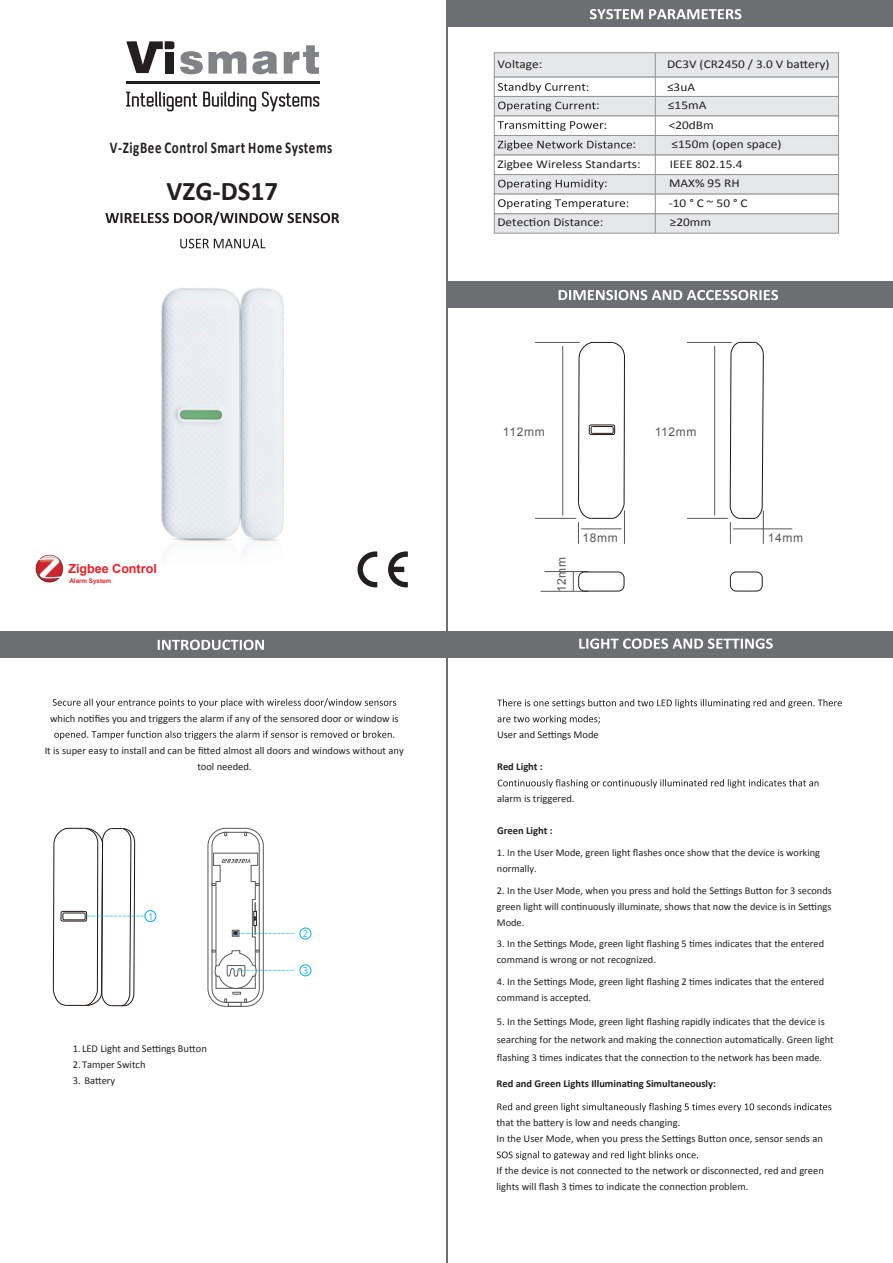
<style>
.page{position:relative;width:893px;height:1263px;background:#fff}
.page>*{position:absolute;margin:0;border:0;box-sizing:border-box;transform-origin:0 0}
.t1{font:700 27px "Calibri";color:#231f20}
.t2{font:700 16.35px "Calibri";letter-spacing:.045em;color:#231f20;scale:.79 1}
.t3{font:700 12.6px "Arial";color:#ee1d23}
.t4{font:12px "Arial";letter-spacing:.055em;color:#58595b}
.t5{font:11.85px "Calibri";color:#231f20;scale:1.12 1}
.t6{font:10.5px/16px "Calibri";color:#231f20}
.t7{font:700 10.5px "Calibri";color:#231f20}
.t8{font:10.35px/15.8px "Calibri";color:#231f20}
.t9{font:300 9.75px "Ubuntu";color:#00aeef}
.t10{font:700 6.3px "Arial";color:#ee1d23}
</style>
<div class="page">
<div style="left:144px;top:910px;width:12px;height:12px;border:1px solid #00aeef;border-radius:50%"></div>
<hr style="left:446px;top:0;width:1px;height:1263px;background:#6d6e71">
<svg style="left:357px;top:551px;width:51px;height:36px"></svg>
<div style="left:0;top:631px;width:447px;height:26px;background:#6d6e71"></div>
<svg style="left:158px;top:640px;width:106px;height:10px"></svg>
<img style="left:36px;top:555px;width:27px;height:28px">
<svg style="left:53px;top:698px;width:343px;height:9px"></svg>
<svg style="left:54px;top:730px;width:340px;height:10px"></svg>
<div style="left:446px;top:631px;width:447px;height:26px;background:#6d6e71"></div>
<svg style="left:579px;top:638px;width:194px;height:11px"></svg>
<svg style="left:497px;top:699px;width:345px;height:9px"></svg>
<svg style="left:498px;top:715px;width:102px;height:9px"></svg>
<svg style="left:498px;top:779px;width:320px;height:9px"></svg>
<svg style="left:497px;top:1103px;width:334px;height:9px"></svg>
<svg style="left:497px;top:1151px;width:201px;height:9px"></svg>
<svg style="left:105px;top:212px;width:234px;height:13px"></svg>
<svg style="left:180px;top:239px;width:85px;height:9px"></svg>
<hr style="left:535px;top:342px;width:45px;height:1px;background:#58595b">
<hr style="left:562px;top:346px;width:1px;height:170px;background:#58595b">
<hr style="left:541px;top:591px;width:47px;height:1px;background:#58595b">
<hr style="left:545px;top:571px;width:43px;height:1px;background:#58595b">
<svg style="left:573px;top:572px;width:1px;height:19px"></svg>
<div style="left:446px;top:282px;width:447px;height:26px;background:#6d6e71"></div>
<svg style="left:559px;top:290px;width:219px;height:10px"></svg>
<img style="left:161px;top:287px;width:123px;height:258px">
<div style="left:299px;top:964px;width:12px;height:12px;border:1px solid #00aeef;border-radius:50%"></div>
<div style="left:299px;top:927px;width:12px;height:12px;border:1px solid #00aeef;border-radius:50%"></div>
<svg style="left:578px;top:342px;width:47px;height:202px"></svg>
<div style="left:578px;top:571px;width:46px;height:20px;border:1px solid #231f20;border-radius:6px"></div>
<div style="left:494px;top:213px;width:345px;height:21px;background:#e6e7e9;border:1px solid #939598"></div>
<div style="left:494px;top:77px;width:345px;height:20px;background:#fff;border:1px solid #939598"></div>
<div style="left:494px;top:96px;width:345px;height:20px;background:#e6e7e9;border:1px solid #939598"></div>
<div style="left:494px;top:116px;width:345px;height:20px;background:#fff;border:1px solid #939598"></div>
<div style="left:494px;top:135px;width:345px;height:20px;background:#e6e7e9;border:1px solid #939598"></div>
<div style="left:494px;top:155px;width:345px;height:20px;background:#fff;border:1px solid #939598"></div>
<div style="left:494px;top:174px;width:345px;height:21px;background:#e6e7e9;border:1px solid #939598"></div>
<div style="left:494px;top:194px;width:345px;height:20px;background:#fff;border:1px solid #939598"></div>
<div style="left:494px;top:52px;width:345px;height:25px;background:#e6e7e9;border:1px solid #939598"></div>
<div style="left:446px;top:1px;width:447px;height:26px;background:#6d6e71"></div>
<svg style="left:590px;top:9px;width:151px;height:10px"></svg>
<svg style="left:498px;top:83px;width:87px;height:10px"></svg>
<svg style="left:498px;top:101px;width:98px;height:10px"></svg>
<svg style="left:497px;top:121px;width:106px;height:10px"></svg>
<svg style="left:498px;top:140px;width:134px;height:10px"></svg>
<svg style="left:498px;top:179px;width:106px;height:10px"></svg>
<svg style="left:498px;top:199px;width:127px;height:10px"></svg>
<hr style="left:655px;top:53px;width:1px;height:180px;background:#939598">
<div style="left:730px;top:571px;width:33px;height:20px;border:1px solid #231f20;border-radius:6px"></div>
<hr style="left:624px;top:510px;width:1px;height:34px;background:#58595b">
<hr style="left:535px;top:518px;width:41px;height:1px;background:#58595b">
<hr style="left:687px;top:342px;width:45px;height:1px;background:#58595b">
<hr style="left:714px;top:346px;width:1px;height:170px;background:#58595b">
<svg style="left:729px;top:342px;width:35px;height:202px"></svg>
<hr style="left:733px;top:528px;width:59px;height:1px;background:#58595b">
<hr style="left:763px;top:510px;width:1px;height:34px;background:#58595b">
<hr style="left:687px;top:518px;width:41px;height:1px;background:#58595b">
<svg style="left:53px;top:827px;width:92px;height:179px"></svg>
<svg style="left:208px;top:828px;width:86px;height:179px"></svg>
<div style="left:165px;top:52px;width:9px;height:22px;background:#231f20"></div>
<svg style="left:180px;top:45px;width:139px;height:29px"></svg>
<svg style="left:126px;top:41px;width:48px;height:32px"></svg>
<hr style="left:126px;top:82px;width:193px;height:2px;background:#231f20">
<svg style="left:126px;top:92px;width:193px;height:19px"></svg>
<h2 class="t2" style="left:110px;top:137px;width:283px">V-ZigBee Control Smart Home Systems</h2>
<h1 class="t1" style="left:167px;top:175px;width:113px">VZG-DS17</h1>
<p class="t3" style="left:68px;top:560px;width:90px">Zigbee Control</p>
<p class="t10" style="left:69px;top:576px;width:43px">Alarm System</p>
<p class="t6" style="left:50px;top:710px;width:350px">which notifies you and triggers the alarm if any of the sensored door or window is</p>
<p class="t6" style="left:45px;top:742px;width:361px;text-align:center">It is super easy to install and can be fitted almost all doors and windows without any tool needed.</p>
<p class="t9" style="left:148px;top:910px;width:7px">1</p>
<p class="t6" style="left:73px;top:1040px;width:135px">1.LED Light and Settings Button<br>2.Tamper Switch</p>
<p class="t6" style="left:73px;top:1072px;width:44px">3. Battery</p>
<p class="t9" style="left:303px;top:928px;width:7px">2</p>
<p class="t9" style="left:303px;top:964px;width:7px">3</p>
<p class="t5" style="left:497px;top:57px;width:42px">Voltage:</p>
<p class="t5" style="left:667px;top:57px;width:147px">DC3V (CR2450 / 3.0 V battery)</p>
<p class="t5" style="left:586px;top:79px;width:5px">:</p>
<p class="t5" style="left:667px;top:79px;width:27px">≤3uA</p>
<p class="t5" style="left:596px;top:98px;width:5px">:</p>
<p class="t5" style="left:668px;top:98px;width:36px">≤15mA</p>
<p class="t5" style="left:604px;top:117px;width:5px">:</p>
<p class="t5" style="left:669px;top:117px;width:42px">&lt;20dBm</p>
<p class="t5" style="left:633px;top:137px;width:5px">:</p>
<p class="t5" style="left:672px;top:137px;width:100px">≤150m (open space)</p>
<p class="t5" style="left:497px;top:157px;width:129px">Zigbee Wireless Standarts:</p>
<p class="t5" style="left:670px;top:157px;width:67px">IEEE 802.15.4</p>
<p class="t5" style="left:604px;top:176px;width:5px">:</p>
<p class="t5" style="left:669px;top:176px;width:64px">MAX% 95 RH</p>
<p class="t5" style="left:626px;top:196px;width:5px">:</p>
<p class="t5" style="left:669px;top:196px;width:72px">-10 ° C ~ 50 ° C</p>
<p class="t5" style="left:497px;top:215px;width:96px">Detection Distance:</p>
<p class="t5" style="left:670px;top:215px;width:38px">≥20mm</p>
<p class="t4" style="left:503px;top:424px;width:43px">112mm</p>
<p class="t4" style="left:655px;top:424px;width:43px">112mm</p>
<p class="t4" style="left:554px;top:592px;width:37px;rotate:-90deg">12mm</p>
<p class="t4" style="left:583px;top:530px;width:37px">18mm</p>
<p class="t6" style="left:497px;top:726px;width:103px">User and Settings Mode</p>
<p class="t7" style="left:497px;top:760px;width:47px">Red Light :</p>
<p class="t6" style="left:497px;top:790px;width:79px">alarm is triggered.</p>
<p class="t7" style="left:497px;top:824px;width:57px">Green Light :</p>
<p class="t4" style="left:768px;top:529px;width:37px">14mm</p>
<p class="t8" style="left:497px;top:845px;width:325px">1. In the User Mode, green light flashes once show that the device is working normally.</p>
<p class="t8" style="left:497px;top:882px;width:336px;text-align:justify">2. In the User Mode, when you press and hold the Settings Button for 3 seconds green light will continuously illuminate, shows that now the device is in Settings Mode.</p>
<p class="t8" style="left:497px;top:936px;width:329px">3. In the Settings Mode, green light flashing 5 times indicates that the entered command is wrong or not recognized.</p>
<p class="t8" style="left:497px;top:973px;width:329px">4. In the Settings Mode, green light flashing 2 times indicates that the entered command is accepted.</p>
<p class="t8" style="left:497px;top:1012px;width:338px;line-height:18px">5. In the Settings Mode, green light flashing rapidly indicates that the device is searching for the network and making the connection automatically. Green light flashing 3 times indicates that the connection to the network has been made.</p>
<p class="t7" style="left:496px;top:1076px;width:221px">Red and Green Lights Illuminating Simultaneously:</p>
<p class="t6" style="left:496px;top:1114px;width:328px">that the battery is low and needs changing.<br>In the User Mode, when you press the Settings Button once, sensor sends an</p>
<p class="t6" style="left:496px;top:1162px;width:329px">If the device is not connected to the network or disconnected, red and green lights will flash 3 times to indicate the connection problem.</p>
</div>
